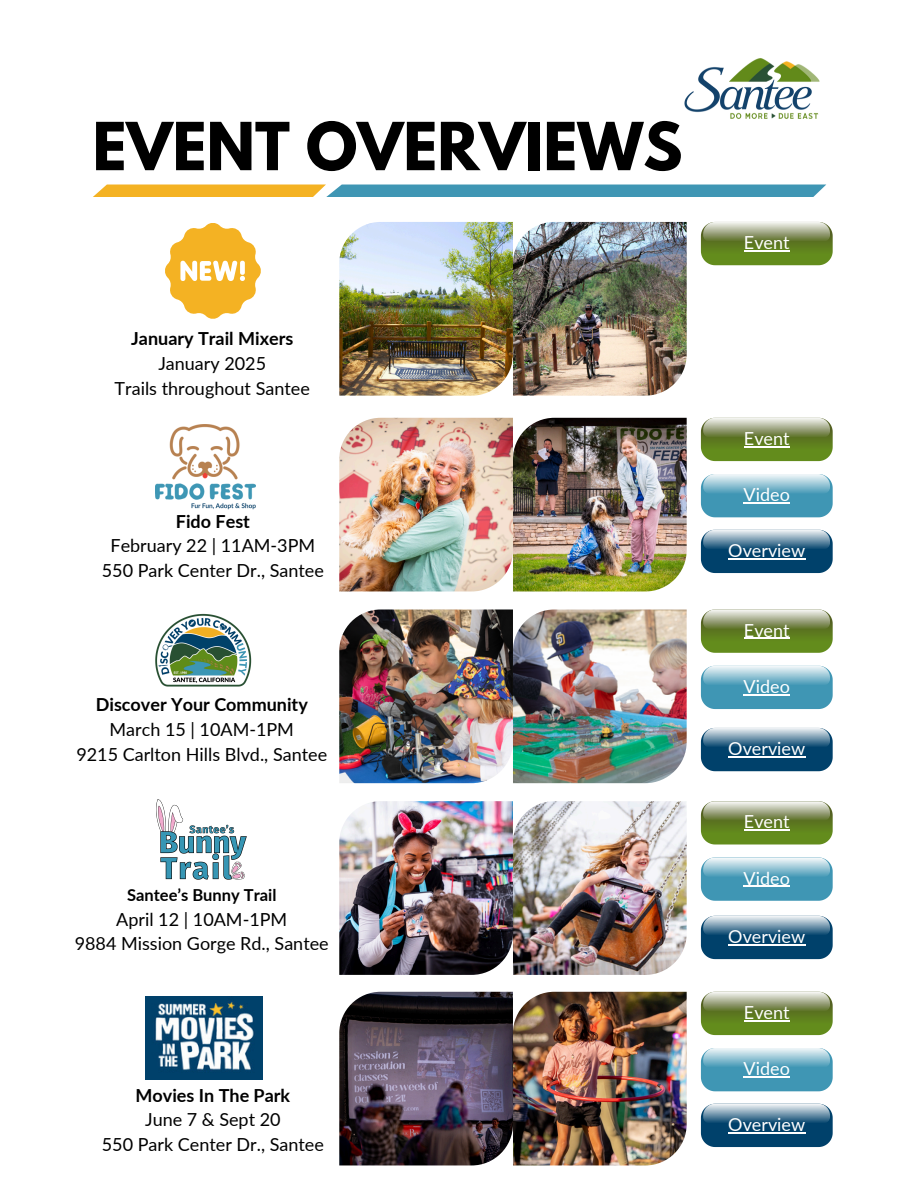
<style>
.page{position:relative;width:918px;height:1188px;background:#fff}
.page>*{position:absolute;margin:0;border:0;box-sizing:border-box;transform-origin:0 0}
.t1{font:700 58.65px "League Spartan";color:#000}
.t2{font:18px "Lato";color:#000}
.t3{font:18px "Lato";color:#fff}
.t4{font:700 18px "Lato";color:#000}
.t5{font:700 16.5px "Lato";color:#000}
</style>
<div class="page">
<svg style="left:93px;top:185px;width:733px;height:12px;background:#7ca28b"></svg>
<img style="left:684px;top:58px;width:136px;height:61px">
<img style="left:155px;top:425px;width:100px;height:84px">
<svg style="left:701px;top:222px;width:132px;height:43px;background:#839a54"></svg>
<svg style="left:701px;top:609px;width:132px;height:44px;background:#869c57"></svg>
<img style="left:339px;top:222px;width:348px;height:174px">
<svg style="left:701px;top:418px;width:132px;height:43px;background:#849a54"></svg>
<hr style="left:744px;top:446px;width:46px;height:1px;background:#fff">
<svg style="left:701px;top:530px;width:132px;height:43px;background:#3f708f"></svg>
<svg style="left:701px;top:728px;width:132px;height:43px;background:#3e6f8f"></svg>
<svg style="left:701px;top:916px;width:132px;height:43px;background:#3f708f"></svg>
<svg style="left:701px;top:1104px;width:132px;height:43px;background:#3f708f"></svg>
<img style="left:339px;top:418px;width:348px;height:173px">
<img style="left:339px;top:609px;width:348px;height:174px">
<svg style="left:701px;top:857px;width:132px;height:44px;background:#70b0c6"></svg>
<svg style="left:701px;top:801px;width:132px;height:44px;background:#869c57"></svg>
<img style="left:339px;top:801px;width:348px;height:174px">
<svg style="left:701px;top:474px;width:132px;height:43px;background:#6dafc5"></svg>
<hr style="left:744px;top:502px;width:46px;height:2px;background:#fff">
<svg style="left:701px;top:666px;width:132px;height:43px;background:#6daec5"></svg>
<hr style="left:744px;top:694px;width:46px;height:1px;background:#fff">
<svg style="left:701px;top:992px;width:132px;height:43px;background:#839a54"></svg>
<img style="left:339px;top:992px;width:348px;height:173px">
<img style="left:146px;top:997px;width:117px;height:82px">
<svg style="left:701px;top:1048px;width:132px;height:43px;background:#6baec5"></svg>
<img style="left:157px;top:800px;width:90px;height:80px">
<svg style="left:165px;top:223px;width:96px;height:96px"></svg>
<img style="left:155px;top:613px;width:97px;height:74px">
<hr style="left:744px;top:250px;width:46px;height:1px;background:#fff">
<hr style="left:728px;top:558px;width:77px;height:1px;background:#fff">
<hr style="left:728px;top:756px;width:77px;height:1px;background:#fff">
<hr style="left:728px;top:944px;width:77px;height:1px;background:#fff">
<hr style="left:728px;top:1132px;width:77px;height:1px;background:#fff">
<hr style="left:744px;top:1076px;width:46px;height:2px;background:#fff">
<hr style="left:744px;top:1020px;width:46px;height:1px;background:#fff">
<hr style="left:744px;top:638px;width:46px;height:1px;background:#fff">
<hr style="left:744px;top:886px;width:46px;height:1px;background:#fff">
<hr style="left:744px;top:830px;width:46px;height:1px;background:#fff">
<p class="t1" style="left:93px;top:117px;width:591px">EVENT OVERVIEWS</p>
<p class="t4" style="left:131px;top:328px;width:164px">January Trail Mixers</p>
<p class="t2" style="left:158px;top:352px;width:109px">January 2025</p>
<p class="t2" style="left:115px;top:377px;width:197px">Trails throughout Santee</p>
<p class="t4" style="left:176px;top:510px;width:76px">Fido Fest</p>
<p class="t2" style="left:111px;top:535px;width:206px">February 22 | 11AM-3PM</p>
<p class="t2" style="left:102px;top:559px;width:224px">550 Park Center Dr., Santee</p>
<p class="t4" style="left:96px;top:693px;width:214px">Discover Your Community</p>
<p class="t2" style="left:110px;top:718px;width:186px">March 15 | 10AM-1PM</p>
<p class="t2" style="left:76px;top:743px;width:252px">9215 Carlton Hills Blvd., Santee</p>
<p class="t5" style="left:127px;top:885px;width:151px">Santee’s Bunny Trail</p>
<p class="t2" style="left:116px;top:908px;width:173px">April 12 | 10AM-1PM</p>
<p class="t2" style="left:75px;top:933px;width:256px">9884 Mission Gorge Rd., Santee</p>
<p class="t4" style="left:136px;top:1084px;width:156px">Movies In The Park</p>
<p class="t2" style="left:145px;top:1109px;width:137px">June 7 &amp; Sept 20</p>
<p class="t2" style="left:102px;top:1133px;width:224px">550 Park Center Dr., Santee</p>
<p class="t3" style="left:744px;top:231px;width:47px">Event</p>
<p class="t3" style="left:744px;top:427px;width:47px">Event</p>
<p class="t3" style="left:744px;top:484px;width:48px">Video</p>
<p class="t3" style="left:728px;top:539px;width:78px">Overview</p>
<p class="t3" style="left:744px;top:619px;width:47px">Event</p>
<p class="t3" style="left:744px;top:675px;width:48px">Video</p>
<p class="t3" style="left:728px;top:737px;width:78px">Overview</p>
<p class="t3" style="left:744px;top:811px;width:47px">Event</p>
<p class="t3" style="left:744px;top:867px;width:48px">Video</p>
<p class="t3" style="left:728px;top:925px;width:78px">Overview</p>
<p class="t3" style="left:744px;top:1001px;width:47px">Event</p>
<p class="t3" style="left:744px;top:1058px;width:48px">Video</p>
<p class="t3" style="left:728px;top:1113px;width:78px">Overview</p>
</div>
